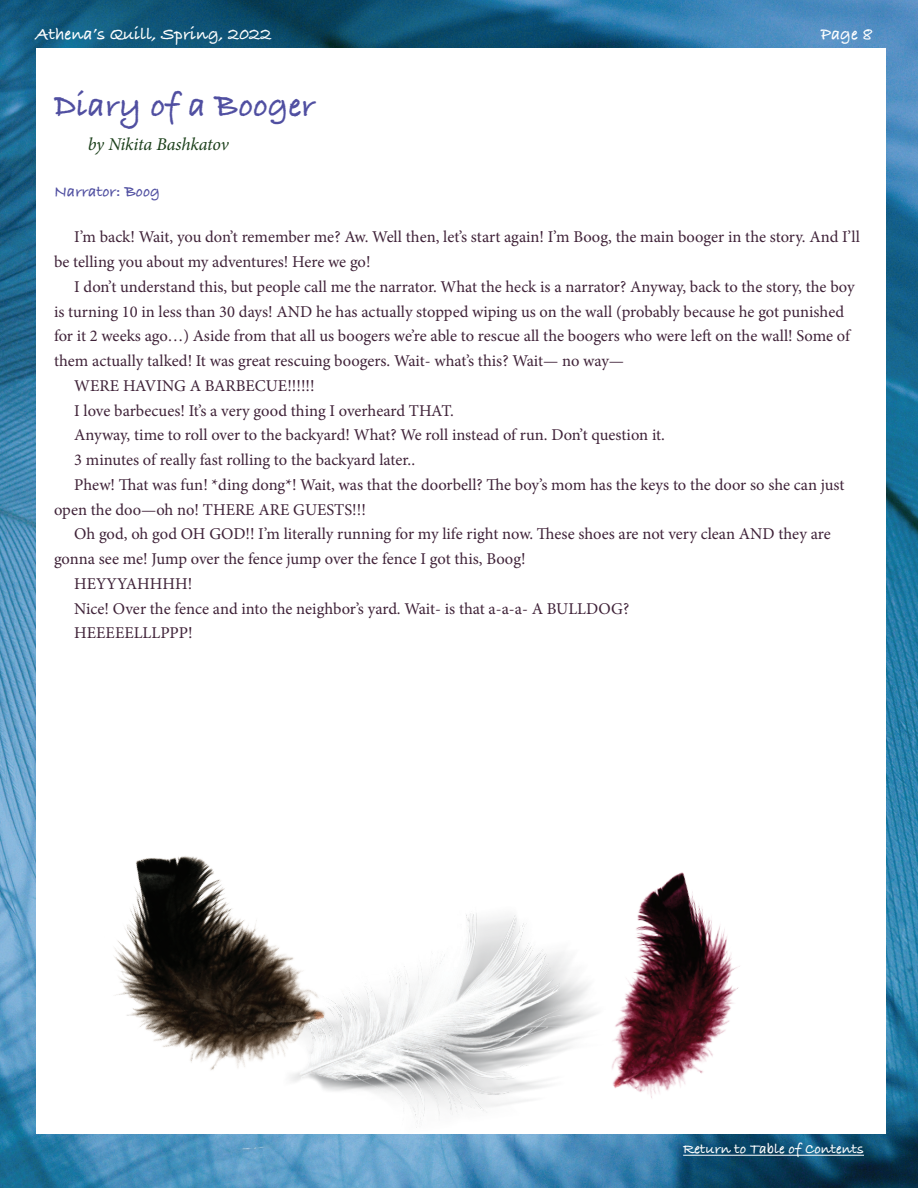
<style>
.page{position:relative;width:918px;height:1188px;background:#fff}
.page>*{position:absolute;margin:0;border:0;box-sizing:border-box;transform-origin:0 0}
.t1{font:700 34.5px "Bradley Hand ITCTT";color:#504fa1}
.t2{font:700 18px "Bradley Hand ITCTT";color:#fff}
.t3{font:italic 18px "Minion Pro";letter-spacing:-.01em;color:#1c401b}
.t4{font:16.5px/24.8px "Minion Pro";letter-spacing:-.005em;color:#3f2238}
.t5{font:700 16.5px "Bradley Hand ITCTT";color:#504fa1}
.t6{font:700 15px "Bradley Hand ITCTT";color:#fff}
</style>
<div class="page">
<img style="left:0;top:0;width:918px;height:1188px">
<hr style="left:683px;top:1155px;width:181px;height:1px;background:#fff">
<div style="left:36px;top:49px;width:850px;height:1085px;background:#fff"></div>
<img style="left:220px;top:913px;width:385px;height:241px">
<img style="left:114px;top:856px;width:248px;height:274px">
<img style="left:586px;top:872px;width:154px;height:251px">
<p class="t2" style="left:36px;top:21px;width:237px">Athena’s Quill, Spring, 2022</p>
<p class="t2" style="left:821px;top:21px;width:53px">Page 8</p>
<h1 class="t1" style="left:54px;top:79px;width:263px">Diary of a Booger</h1>
<p class="t3" style="left:88px;top:132px;width:143px">by Nikita Bashkatov</p>
<p class="t5" style="left:54px;top:179px;width:107px">Narrator: Boog</p>
<p class="t4" style="left:54px;top:225px;width:808px;text-indent:20px">I’m back! Wait, you don’t remember me? Aw. Well then, let’s start again! I’m Boog, the main booger in the story. And I’ll be telling you about my adventures! Here we go!</p>
<p class="t4" style="left:74px;top:274px;width:782px">I don’t understand this, but people call me the narrator. What the heck is a narrator? Anyway, back to the story, the boy</p>
<p class="t4" style="left:54px;top:299px;width:792px">is turning 10 in less than 30 days! AND he has actually stopped wiping us on the wall (probably because he got punished</p>
<p class="t4" style="left:54px;top:324px;width:798px">for it 2 weeks ago…) Aside from that all us boogers we’re able to rescue all the boogers who were left on the wall! Some of</p>
<p class="t4" style="left:54px;top:349px;width:572px">them actually talked! It was great rescuing boogers. Wait- what’s this? Wait— no way—</p>
<p class="t4" style="left:74px;top:373px;width:242px">WERE HAVING A BARBECUE!!!!!!</p>
<p class="t4" style="left:74px;top:398px;width:381px">I love barbecues! It’s a very good thing I overheard THAT.</p>
<p class="t4" style="left:74px;top:423px;width:592px">Anyway, time to roll over to the backyard! What? We roll instead of run. Don’t question it.</p>
<p class="t4" style="left:74px;top:448px;width:342px">3 minutes of really fast rolling to the backyard later..</p>
<p class="t4" style="left:74px;top:472px;width:772px">Phew! That was fun! *ding dong*! Wait, was that the doorbell? The boy’s mom has the keys to the door so she can just</p>
<p class="t4" style="left:54px;top:497px;width:313px">open the doo—oh no! THERE ARE GUESTS!!!</p>
<p class="t4" style="left:74px;top:522px;width:758px">Oh god, oh god OH GOD!! I’m literally running for my life right now. These shoes are not very clean AND they are</p>
<p class="t4" style="left:54px;top:547px;width:473px">gonna see me! Jump over the fence jump over the fence I got this, Boog!</p>
<p class="t4" style="left:74px;top:571px;width:120px">HEYYYAHHHH!</p>
<p class="t4" style="left:74px;top:596px;width:557px">Nice! Over the fence and into the neighbor’s yard. Wait- is that a-a-a- A BULLDOG?</p>
<p class="t4" style="left:74px;top:621px;width:120px">HEEEEELLLPPP!</p>
<p class="t6" style="left:683px;top:1137px;width:182px">Return to Table of Contents</p>
</div>
